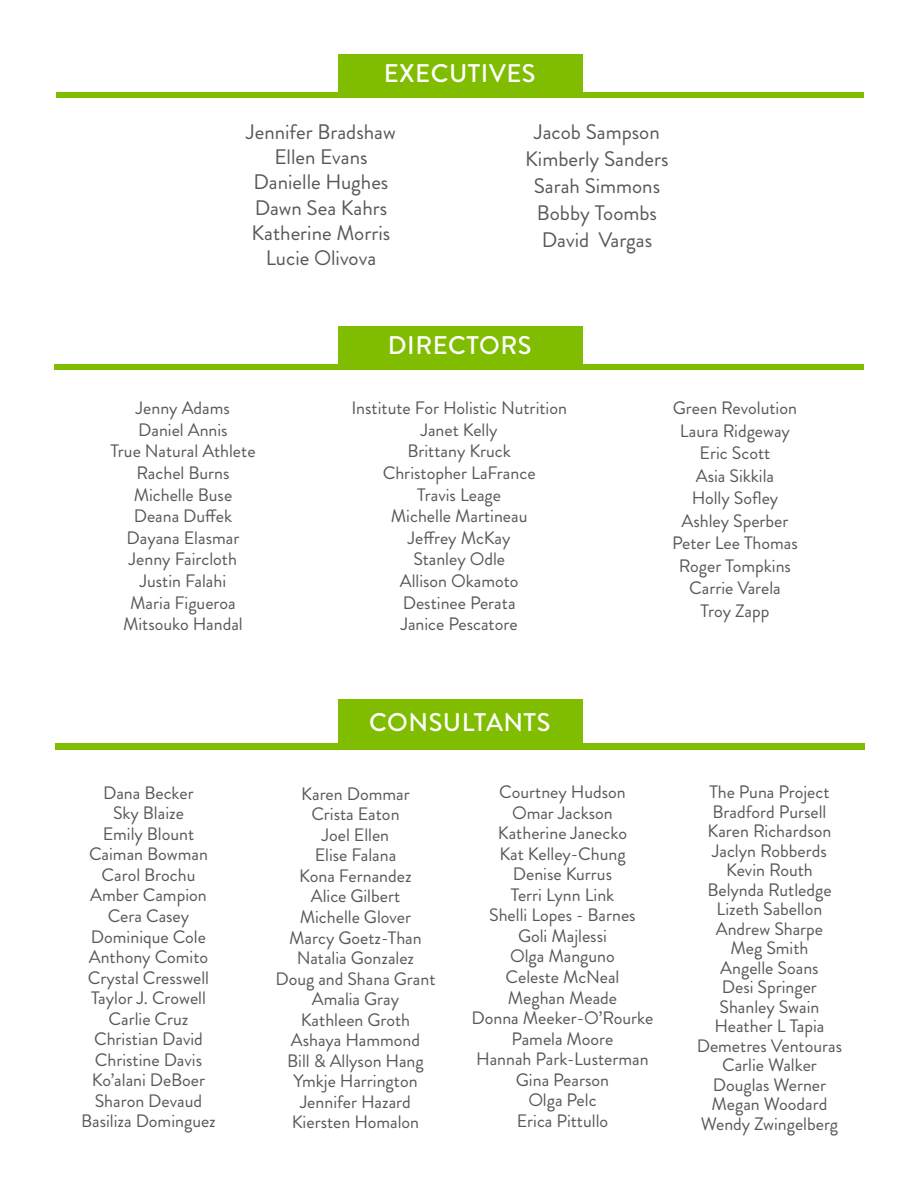
<style>
.page{position:relative;width:918px;height:1188px;background:#fff}
.page>*{position:absolute;margin:0;border:0;box-sizing:border-box;transform-origin:0 0}
.Non-Diamond_Title{font:500 25.5px "Brandon Grotesque";letter-spacing:.02em;color:#fff}
.t1{font:21px "Brandon Grotesque";color:#57585a}
.t2{font:18px "Brandon Grotesque";color:#57585a}
</style>
<div class="page">
<div style="left:56px;top:92px;width:808px;height:5px;background:#80bd01"></div>
<div style="left:338px;top:54px;width:244px;height:41px;background:#80bd01"></div>
<div style="left:338px;top:326px;width:244px;height:41px;background:#80bd01"></div>
<div style="left:54px;top:364px;width:810px;height:5px;background:#80bd01"></div>
<div style="left:55px;top:744px;width:810px;height:6px;background:#80bd01"></div>
<div style="left:338px;top:700px;width:244px;height:47px;background:#80bd01"></div>
<p class="Non-Diamond_Title" style="left:384px;top:55px;width:153px">EXECUTIVES</p>
<p class="t1" style="left:246px;top:117px;width:151px">Jennifer Bradshaw</p>
<p class="t1" style="left:274px;top:142px;width:95px">Ellen Evans</p>
<p class="t1" style="left:254px;top:168px;width:136px">Danielle Hughes</p>
<p class="t1" style="left:255px;top:193px;width:134px">Dawn Sea Kahrs</p>
<p class="t1" style="left:252px;top:218px;width:140px">Katherine Morris</p>
<p class="t1" style="left:266px;top:243px;width:112px">Lucie Olivova</p>
<p class="t1" style="left:534px;top:117px;width:127px">Jacob Sampson</p>
<p class="t1" style="left:525px;top:144px;width:145px">Kimberly Sanders</p>
<p class="t1" style="left:534px;top:171px;width:128px">Sarah Simmons</p>
<p class="t1" style="left:537px;top:198px;width:122px">Bobby Toombs</p>
<p class="t1" style="left:542px;top:225px;width:112px">David Vargas</p>
<p class="t2" style="left:136px;top:396px;width:96px">Jenny Adams</p>
<p class="t2" style="left:138px;top:417px;width:91px">Daniel Annis</p>
<p class="t2" style="left:110px;top:439px;width:147px">True Natural Athlete</p>
<p class="t2" style="left:136px;top:460px;width:95px">Rachel Burns</p>
<p class="t2" style="left:134px;top:482px;width:100px">Michelle Buse</p>
<p class="t2" style="left:134px;top:504px;width:100px">Deana Duffek</p>
<p class="t2" style="left:127px;top:525px;width:114px">Dayana Elasmar</p>
<p class="t2" style="left:129px;top:547px;width:110px">Jenny Faircloth</p>
<p class="t2" style="left:140px;top:568px;width:88px">Justin Falahi</p>
<p class="t2" style="left:130px;top:590px;width:107px">Maria Figueroa</p>
<p class="t2" style="left:123px;top:612px;width:121px">Mitsouko Handal</p>
<p class="Non-Diamond_Title" style="left:388px;top:328px;width:145px">DIRECTORS</p>
<p class="t2" style="left:351px;top:396px;width:217px">Institute For Holistic Nutrition</p>
<p class="t2" style="left:421px;top:417px;width:79px">Janet Kelly</p>
<p class="t2" style="left:407px;top:439px;width:105px">Brittany Kruck</p>
<p class="t2" style="left:383px;top:460px;width:154px">Christopher LaFrance</p>
<p class="t2" style="left:417px;top:482px;width:85px">Travis Leage</p>
<p class="t2" style="left:391px;top:504px;width:138px">Michelle Martineau</p>
<p class="t2" style="left:408px;top:525px;width:104px">Jeffrey McKay</p>
<p class="t2" style="left:413px;top:547px;width:93px">Stanley Odle</p>
<p class="t2" style="left:400px;top:568px;width:120px">Allison Okamoto</p>
<p class="t2" style="left:403px;top:590px;width:114px">Destinee Perata</p>
<p class="t2" style="left:401px;top:612px;width:118px">Janice Pescatore</p>
<p class="t2" style="left:673px;top:396px;width:126px">Green Revolution</p>
<p class="t2" style="left:680px;top:418px;width:112px">Laura Ridgeway</p>
<p class="t2" style="left:700px;top:441px;width:72px">Eric Scott</p>
<p class="t2" style="left:696px;top:463px;width:80px">Asia Sikkila</p>
<p class="t2" style="left:692px;top:486px;width:88px">Holly Sofley</p>
<p class="t2" style="left:682px;top:508px;width:108px">Ashley Sperber</p>
<p class="t2" style="left:672px;top:531px;width:127px">Peter Lee Thomas</p>
<p class="t2" style="left:679px;top:553px;width:114px">Roger Tompkins</p>
<p class="t2" style="left:689px;top:576px;width:93px">Carrie Varela</p>
<p class="t2" style="left:701px;top:598px;width:70px">Troy Zapp</p>
<p class="t2" style="left:103px;top:780px;width:92px">Dana Becker</p>
<p class="t2" style="left:113px;top:801px;width:72px">Sky Blaize</p>
<p class="t2" style="left:103px;top:821px;width:93px">Emily Blount</p>
<p class="t2" style="left:89px;top:842px;width:120px">Caiman Bowman</p>
<p class="t2" style="left:102px;top:862px;width:95px">Carol Brochu</p>
<p class="t2" style="left:90px;top:883px;width:118px">Amber Campion</p>
<p class="t2" style="left:108px;top:903px;width:83px">Cera Casey</p>
<p class="t2" style="left:91px;top:924px;width:117px">Dominique Cole</p>
<p class="t2" style="left:89px;top:945px;width:121px">Anthony Comito</p>
<p class="t2" style="left:88px;top:965px;width:123px">Crystal Cresswell</p>
<p class="t2" style="left:91px;top:986px;width:116px">Taylor J. Crowell</p>
<p class="t2" style="left:109px;top:1006px;width:81px">Carlie Cruz</p>
<p class="t2" style="left:94px;top:1027px;width:110px">Christian David</p>
<p class="t2" style="left:95px;top:1047px;width:109px">Christine Davis</p>
<p class="t2" style="left:92px;top:1068px;width:115px">Ko’alani DeBoer</p>
<p class="t2" style="left:95px;top:1088px;width:109px">Sharon Devaud</p>
<p class="t2" style="left:81px;top:1109px;width:136px">Basiliza Dominguez</p>
<p class="Non-Diamond_Title" style="left:369px;top:704px;width:183px">CONSULTANTS</p>
<p class="t2" style="left:301px;top:781px;width:110px">Karen Dommar</p>
<p class="t2" style="left:311px;top:802px;width:90px">Crista Eaton</p>
<p class="t2" style="left:322px;top:822px;width:69px">Joel Ellen</p>
<p class="t2" style="left:315px;top:843px;width:83px">Elise Falana</p>
<p class="t2" style="left:299px;top:863px;width:114px">Kona Fernandez</p>
<p class="t2" style="left:311px;top:884px;width:91px">Alice Gilbert</p>
<p class="t2" style="left:300px;top:904px;width:113px">Michelle Glover</p>
<p class="t2" style="left:289px;top:925px;width:134px">Marcy Goetz-Than</p>
<p class="t2" style="left:297px;top:946px;width:119px">Natalia Gonzalez</p>
<p class="t2" style="left:275px;top:966px;width:162px">Doug and Shana Grant</p>
<p class="t2" style="left:312px;top:987px;width:89px">Amalia Gray</p>
<p class="t2" style="left:301px;top:1007px;width:111px">Kathleen Groth</p>
<p class="t2" style="left:291px;top:1028px;width:131px">Ashaya Hammond</p>
<p class="t2" style="left:287px;top:1048px;width:138px">Bill &amp; Allyson Hang</p>
<p class="t2" style="left:293px;top:1069px;width:126px">Ymkje Harrington</p>
<p class="t2" style="left:300px;top:1089px;width:112px">Jennifer Hazard</p>
<p class="t2" style="left:292px;top:1110px;width:129px">Kiersten Homalon</p>
<p class="t2" style="left:499px;top:780px;width:128px">Courtney Hudson</p>
<p class="t2" style="left:512px;top:800px;width:102px">Omar Jackson</p>
<p class="t2" style="left:498px;top:821px;width:131px">Katherine Janecko</p>
<p class="t2" style="left:499px;top:841px;width:128px">Kat Kelley-Chung</p>
<p class="t2" style="left:513px;top:862px;width:101px">Denise Kurrus</p>
<p class="t2" style="left:511px;top:882px;width:105px">Terri Lynn Link</p>
<p class="t2" style="left:489px;top:903px;width:148px">Shelli Lopes - Barnes</p>
<p class="t2" style="left:518px;top:923px;width:90px">Goli Majlessi</p>
<p class="t2" style="left:510px;top:944px;width:106px">Olga Manguno</p>
<p class="t2" style="left:506px;top:964px;width:115px">Celeste McNeal</p>
<p class="t2" style="left:508px;top:985px;width:111px">Meghan Meade</p>
<p class="t2" style="left:472px;top:1006px;width:183px">Donna Meeker-O’Rourke</p>
<p class="t2" style="left:511px;top:1026px;width:104px">Pamela Moore</p>
<p class="t2" style="left:476px;top:1047px;width:174px">Hannah Park-Lusterman</p>
<p class="t2" style="left:516px;top:1067px;width:95px">Gina Pearson</p>
<p class="t2" style="left:528px;top:1088px;width:70px">Olga Pelc</p>
<p class="t2" style="left:517px;top:1108px;width:93px">Erica Pittullo</p>
<p class="t2" style="left:709px;top:780px;width:122px">The Puna Project</p>
<p class="t2" style="left:713px;top:799px;width:115px">Bradford Pursell</p>
<p class="t2" style="left:708px;top:819px;width:125px">Karen Richardson</p>
<p class="t2" style="left:712px;top:838px;width:116px">Jaclyn Robberds</p>
<p class="t2" style="left:726px;top:858px;width:88px">Kevin Routh</p>
<p class="t2" style="left:707px;top:877px;width:126px">Belynda Rutledge</p>
<p class="t2" style="left:717px;top:897px;width:107px">Lizeth Sabellon</p>
<p class="t2" style="left:716px;top:916px;width:109px">Andrew Sharpe</p>
<p class="t2" style="left:731px;top:936px;width:79px">Meg Smith</p>
<p class="t2" style="left:720px;top:955px;width:100px">Angelle Soans</p>
<p class="t2" style="left:722px;top:975px;width:97px">Desi Springer</p>
<p class="t2" style="left:720px;top:994px;width:101px">Shanley Swain</p>
<p class="t2" style="left:714px;top:1014px;width:112px">Heather L Tapia</p>
<p class="t2" style="left:697px;top:1033px;width:147px">Demetres Ventouras</p>
<p class="t2" style="left:722px;top:1053px;width:96px">Carlie Walker</p>
<p class="t2" style="left:713px;top:1072px;width:115px">Douglas Werner</p>
<p class="t2" style="left:712px;top:1092px;width:117px">Megan Woodard</p>
<p class="t2" style="left:701px;top:1111px;width:139px">Wendy Zwingelberg</p>
</div>
